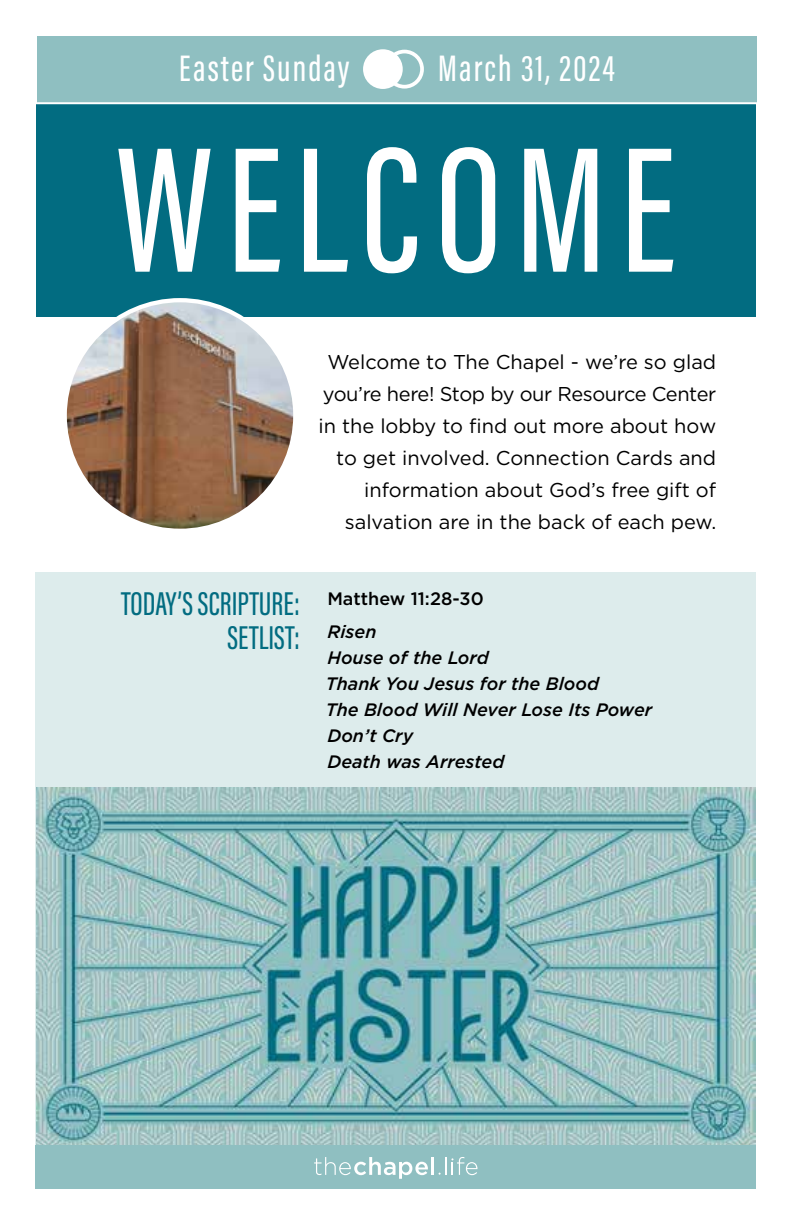
<style>
.page{position:relative;width:792px;height:1224px;background:#fff}
.page>*{position:absolute;margin:0;border:0;box-sizing:border-box;transform-origin:0 0}
.t1{font:38px "Acumin Variable Concept";letter-spacing:.055em;color:#fff}
.t2{font:34px "Acumin Variable Concept";color:#026c81}
.t3{font:20px/32px "Gotham";color:#000;text-align:right}
.t4{font:italic 500 18px/26px "Gotham";color:#000}
.t5{font:500 18px "Gotham";color:#000}
</style>
<div class="page">
<div style="left:36px;top:572px;width:720px;height:616px;background:#ddecec"></div>
<div style="left:37px;top:36px;width:720px;height:66px;background:#8fbfc1"></div>
<img style="left:36px;top:788px;width:720px;height:357px">
<div style="left:36px;top:103px;width:720px;height:214px;background:#026c81"></div>
<img style="left:65px;top:300px;width:230px;height:231px;border-radius:115px">
<hr style="left:23px;top:102px;width:769px;height:2px;background:#fff">
<svg style="left:118px;top:147px;width:555px;height:126px"></svg>
<div style="left:363px;top:49px;width:40px;height:40px;background:#fff;border-radius:50%"></div>
<div style="left:385px;top:50px;width:39px;height:39px;border:4px solid #fff;border-radius:50%"></div>
<div style="left:36px;top:1145px;width:720px;height:44px;background:#8fbfc1"></div>
<svg style="left:314px;top:1157px;width:114px;height:22px"></svg>
<hr style="left:431px;top:1157px;width:3px;height:18px;background:#fff">
<svg style="left:439px;top:1157px;width:38px;height:18px"></svg>
<h1 class="t1" style="left:179px;top:42px;width:172px">Easter Sunday</h1>
<h1 class="t1" style="left:438px;top:42px;width:178px">March 31, 2024</h1>
<p class="t3" style="left:319px;top:345px;width:399px">Welcome to The Chapel - we’re so glad you’re here! Stop by our Resource Center in the lobby to find out more about how to get involved. Connection Cards and information about God’s free gift of salvation are in the back of each pew.</p>
<h2 class="t2" style="left:121px;top:580px;width:181px">TODAY’S SCRIPTURE:</h2>
<h2 class="t2" style="left:227px;top:614px;width:74px">SETLIST:</h2>
<p class="t5" style="left:327px;top:587px;width:158px">Matthew 11:28-30</p>
<p class="t4" style="left:326px;top:618px;width:328px">Risen<br>House of the Lord<br>Thank You Jesus for the Blood<br>The Blood Will Never Lose Its Power<br>Don’t Cry<br>Death was Arrested</p>
</div>
